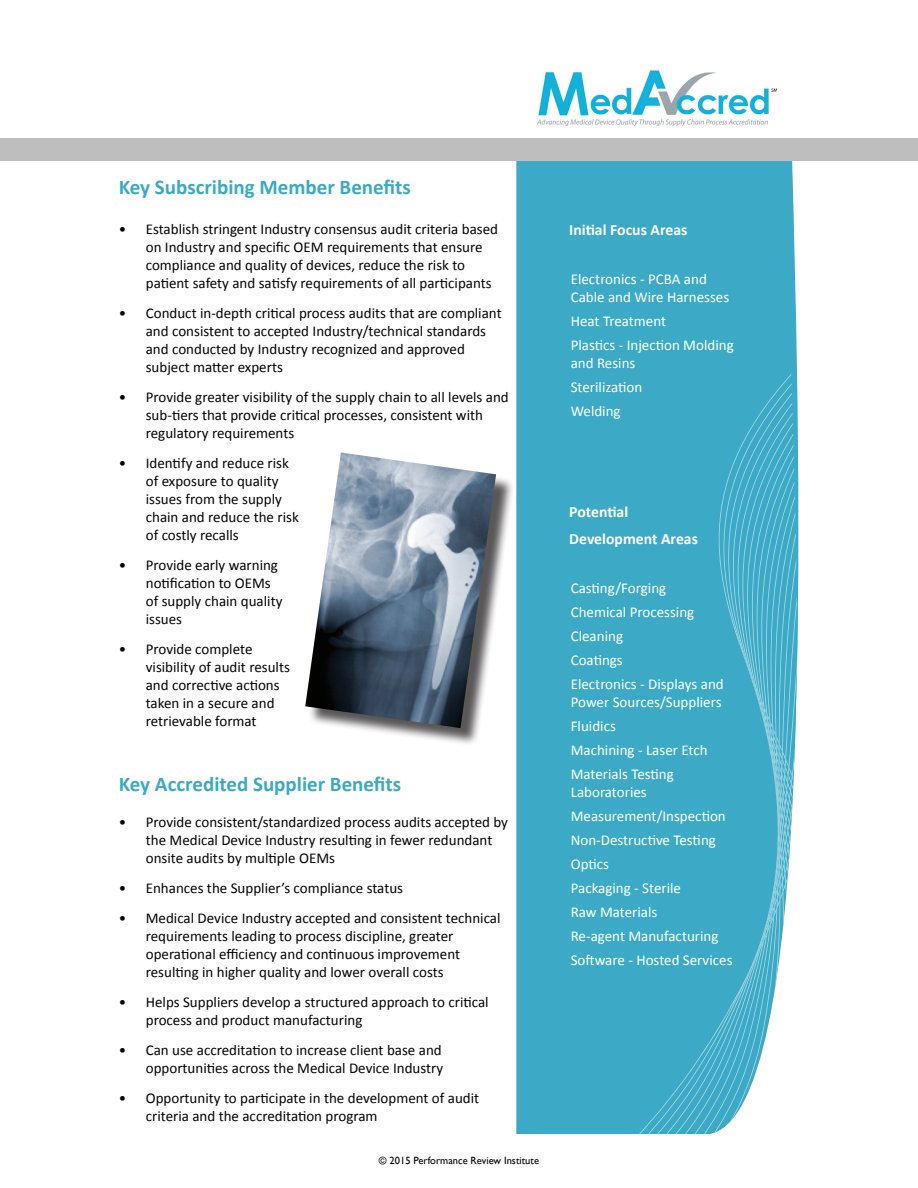
<style>
.page{position:relative;width:918px;height:1188px;background:#fff}
.page>*{position:absolute;margin:0;border:0;box-sizing:border-box;transform-origin:0 0}
.t1{font:700 21px "Calibri";color:#3caac6}
.t2{font:700 15.75px/26.4px "Calibri";color:#fff}
.t3{font:15px/18px "Calibri";color:#040503}
.t4{font:15px/24px "Calibri";color:#fff}
.t5{font:10.5px "Gill Sans";color:#040503}
</style>
<div class="page">
<div style="left:517px;top:161px;width:282px;height:973px;background:#3caac6"></div>
<div style="left:609px;top:533px;width:110px;height:26px;background:#3caac6"></div>
<div style="left:597px;top:559px;width:122px;height:38px;background:#3caac6"></div>
<div style="left:586px;top:597px;width:133px;height:58px;background:#3caac6"></div>
<svg style="left:719px;top:374px;width:78px;height:281px;background:#48afc9"></svg>
<svg style="left:575px;top:655px;width:223px;height:67px;background:#42acc7"></svg>
<svg style="left:565px;top:722px;width:233px;height:412px;background:#48afc9"></svg>
<svg style="left:556px;top:771px;width:241px;height:33px;background:#42acc7"></svg>
<svg style="left:548px;top:804px;width:249px;height:330px;background:#4bb0ca"></svg>
<div style="left:540px;top:830px;width:256px;height:21px;background:#3caac6"></div>
<svg style="left:533px;top:851px;width:263px;height:283px;background:#53b4cc"></svg>
<div style="left:0;top:138px;width:918px;height:23px;background:#bfbebe"></div>
<img style="left:538px;top:70px;width:239px;height:56px">
<div style="left:308px;top:455px;width:206px;height:291px;background:#231f20;opacity:.75"></div>
<img style="left:305px;top:453px;width:191px;height:275px">
<h1 class="t1" style="left:119px;top:174px;width:294px">Key Subscribing Member Benefits</h1>
<p class="t3" style="left:146px;top:220px;width:354px;text-indent:-27px">• Establish stringent Industry consensus audit criteria based on Industry and specific OEM requirements that ensure compliance and quality of devices, reduce the risk to patient safety and satisfy requirements of all participants</p>
<p class="t3" style="left:146px;top:304px;width:357px;text-indent:-27px">• Conduct in-depth critical process audits that are compliant and consistent to accepted Industry/technical standards and conducted by Industry recognized and approved subject matter experts</p>
<p class="t3" style="left:146px;top:388px;width:364px;text-indent:-27px">• Provide greater visibility of the supply chain to all levels and sub-tiers that provide critical processes, consistent with regulatory requirements</p>
<p class="t3" style="left:146px;top:454px;width:155px;text-indent:-27px">• Identify and reduce risk of exposure to quality issues from the supply chain and reduce the risk of costly recalls</p>
<p class="t3" style="left:146px;top:556px;width:138px;text-indent:-27px">• Provide early warning notification to OEMs of supply chain quality issues</p>
<p class="t3" style="left:146px;top:640px;width:146px;text-indent:-27px">• Provide complete visibility of audit results and corrective actions taken in a secure and retrievable format</p>
<h1 class="t1" style="left:119px;top:771px;width:284px">Key Accredited Supplier Benefits</h1>
<p class="t3" style="left:146px;top:813px;width:364px;text-indent:-27px">• Provide consistent/standardized process audits accepted by the Medical Device Industry resulting in fewer redundant onsite audits by multiple OEMs</p>
<p class="t3" style="left:119px;top:879px;width:286px">• Enhances the Supplier’s compliance status</p>
<p class="t3" style="left:146px;top:909px;width:356px;text-indent:-27px">• Medical Device Industry accepted and consistent technical requirements leading to process discipline, greater operational efficiency and continuous improvement resulting in higher quality and lower overall costs</p>
<p class="t3" style="left:146px;top:993px;width:344px;text-indent:-27px">• Helps Suppliers develop a structured approach to critical process and product manufacturing</p>
<p class="t3" style="left:119px;top:1041px;width:326px;text-align:right">• Can use accreditation to increase client base and opportunities across the Medical Device Industry</p>
<p class="t3" style="left:146px;top:1089px;width:335px;text-indent:-27px">• Opportunity to participate in the development of audit criteria and the accreditation program</p>
<p class="t5" style="left:379px;top:1154px;width:162px">© 2015 Performance Review Institute</p>
<p class="t2" style="left:569px;top:217px;width:120px">Initial Focus Areas</p>
<p class="t4" style="left:571px;top:270px;width:160px;line-height:18px">Electronics - PCBA and<br>Cable and Wire Harnesses</p>
<p class="t4" style="left:571px;top:309px;width:165px">Heat Treatment<br>Plastics - Injection Molding</p>
<p class="t4" style="left:571px;top:351px;width:73px">and Resins<br>Sterilization<br>Welding</p>
<p class="t2" style="left:569px;top:499px;width:130px">Potential<br>Development Areas</p>
<p class="t4" style="left:571px;top:576px;width:155px">Casting/Forging<br>Chemical Processing<br>Cleaning<br>Coatings<br>Electronics - Displays and</p>
<p class="t4" style="left:571px;top:690px;width:152px">Power Sources/Suppliers<br>Fluidics<br>Machining - Laser Etch<br>Materials Testing</p>
<p class="t4" style="left:571px;top:780px;width:163px">Laboratories<br>Measurement/Inspection<br>Non-Destructive Testing<br>Optics<br>Packaging - Sterile<br>Raw Materials<br>Re-agent Manufacturing<br>Software - Hosted Services</p>
</div>
